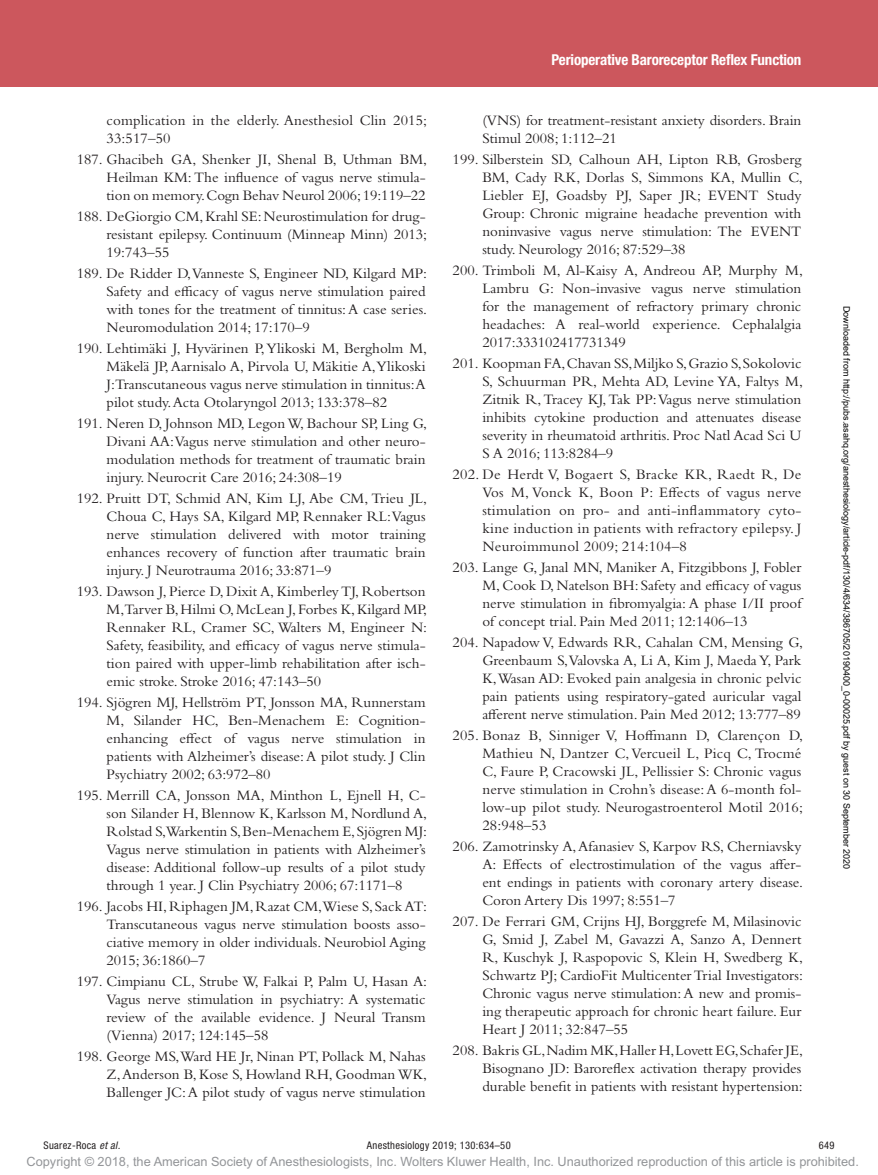
<style>
.page{position:relative;width:878px;height:1175px;background:#fff}
.page>*{position:absolute;margin:0;border:0;box-sizing:border-box;transform-origin:0 0}
.t1{font:15px/18px "Bembo Std";color:#231f20;text-align:justify}
.t2{font:700 condensed 15px "Helvetica Neue LT Std";letter-spacing:-.01em;color:#fff}
.t3{font:12.75px "Arial MT Std";color:#939598}
.t4{font:condensed 10.5px "Helvetica Neue LT Std";letter-spacing:.03em;color:#231f20}
.t5{font:9px "Arial";color:#000}
.s1{font-style:italic}
</style>
<div class="page">
<div style="left:0;top:0;width:878px;height:86px;background:#cc575d"></div>
<p class="t1" style="left:107px;top:111px;width:322px">complication in the elderly. Anesthesiol Clin 2015;<br>33:517–50</p>
<p class="t1" style="left:107px;top:150px;width:322px;text-indent:-30px">187. Ghacibeh GA, Shenker JI, Shenal B, Uthman BM, Heilman KM: The influence of vagus nerve stimula&shy;tion on memory. Cogn Behav Neurol 2006; 19:119–22</p>
<p class="t1" style="left:107px;top:207px;width:322px;text-indent:-30px">188. DeGiorgio CM, Krahl SE: Neurostimulation for drug&shy;resistant epilepsy. Continuum (Minneap Minn) 2013; 19:743–55</p>
<p class="t1" style="left:107px;top:264px;width:322px;text-indent:-30px">189. De Ridder D, Vanneste S, Engineer ND, Kilgard MP:<br>Safety and efficacy of vagus nerve stimulation paired with tones for the treatment of tinnitus: A case series.<br>Neuromodulation 2014; 17:170–9</p>
<p class="t1" style="left:107px;top:339px;width:322px;text-indent:-30px">190. Lehtimäki J, Hyvärinen P, Ylikoski M, Bergholm M, Mäkelä JP, Aarnisalo A, Pirvola U, Mäkitie A,Ylikoski J:Transcutaneous vagus nerve stimulation in tinnitus:A pilot study. Acta Otolaryngol 2013; 133:378–82</p>
<p class="t1" style="left:107px;top:414px;width:322px;text-indent:-30px">191. Neren D, Johnson MD, Legon W, Bachour SP, Ling G, Divani AA:Vagus nerve stimulation and other neuro&shy;modulation methods for treatment of traumatic brain injury. Neurocrit Care 2016; 24:308–19</p>
<p class="t1" style="left:107px;top:489px;width:322px;text-indent:-30px">192. Pruitt DT, Schmid AN, Kim LJ, Abe CM, Trieu JL, Choua C, Hays SA, Kilgard MP, Rennaker RL:Vagus nerve stimulation delivered with motor training enhances recovery of function after traumatic brain injury. J Neurotrauma 2016; 33:871–9</p>
<p class="t1" style="left:107px;top:582px;width:322px;text-indent:-30px">193. Dawson J, Pierce D, Dixit A, Kimberley TJ, Robertson M,Tarver B, Hilmi O, McLean J, Forbes K, Kilgard MP, Rennaker RL, Cramer SC, Walters M, Engineer N:<br>Safety, feasibility, and efficacy of vagus nerve stimula&shy;tion paired with upper-limb rehabilitation after isch&shy;emic stroke. Stroke 2016; 47:143–50</p>
<p class="t1" style="left:107px;top:693px;width:320px;text-indent:-30px">194. Sjögren MJ, Hellström PT, Jonsson MA, Runnerstam M, Silander HC, Ben-Menachem E: Cognition&shy;enhancing effect of vagus nerve stimulation in patients with Alzheimer’s disease: A pilot study. J Clin Psychiatry 2002; 63:972–80</p>
<p class="t1" style="left:107px;top:786px;width:322px;text-indent:-30px">195. Merrill CA, Jonsson MA, Minthon L, Ejnell H, C&shy;son Silander H, Blennow K, Karlsson M, Nordlund A, Rolstad S,Warkentin S, Ben-Menachem E, Sjögren MJ:<br>Vagus nerve stimulation in patients with Alzheimer’s disease: Additional follow-up results of a pilot study through 1 year. J Clin Psychiatry 2006; 67:1171–8</p>
<p class="t1" style="left:107px;top:897px;width:322px;text-indent:-30px">196. Jacobs HI, Riphagen JM, Razat CM,Wiese S, Sack AT:<br>Transcutaneous vagus nerve stimulation boosts asso&shy;ciative memory in older individuals. Neurobiol Aging 2015; 36:1860–7</p>
<p class="t1" style="left:107px;top:972px;width:322px;text-indent:-30px">197. Cimpianu CL, Strube W, Falkai P, Palm U, Hasan A:<br>Vagus nerve stimulation in psychiatry: A systematic review of the available evidence. J Neural Transm (Vienna) 2017; 124:145–58</p>
<p class="t1" style="left:107px;top:1047px;width:322px;text-indent:-30px">198. George MS,Ward HE Jr, Ninan PT, Pollack M, Nahas Z, Anderson B, Kose S, Howland RH, Goodman WK, Ballenger JC: A pilot study of vagus nerve stimulation</p>
<p class="t2" style="left:551px;top:51px;width:251px">Perioperative Baroreceptor Reflex Function</p>
<p class="t1" style="left:482px;top:111px;width:320px">(VNS) for treatment-resistant anxiety disorders. Brain<br>Stimul 2008; 1:112–21</p>
<p class="t1" style="left:482px;top:150px;width:322px;text-indent:-30px">199. Silberstein SD, Calhoun AH, Lipton RB, Grosberg BM, Cady RK, Dorlas S, Simmons KA, Mullin C, Liebler EJ, Goadsby PJ, Saper JR; EVENT Study Group: Chronic migraine headache prevention with noninvasive vagus nerve stimulation: The EVENT study. Neurology 2016; 87:529–38</p>
<p class="t1" style="left:482px;top:261px;width:322px;text-indent:-30px">200. Trimboli M, Al-Kaisy A, Andreou AP, Murphy M, Lambru G: Non-invasive vagus nerve stimulation for the management of refractory primary chronic headaches: A real-world experience. Cephalalgia 2017:333102417731349</p>
<p class="t1" style="left:482px;top:354px;width:322px;text-indent:-30px">201. Koopman FA, Chavan SS, Miljko S, Grazio S, Sokolovic S, Schuurman PR, Mehta AD, Levine YA, Faltys M, Zitnik R, Tracey KJ, Tak PP: Vagus nerve stimulation inhibits cytokine production and attenuates disease severity in rheumatoid arthritis. Proc Natl Acad Sci U S A 2016; 113:8284–9</p>
<p class="t1" style="left:482px;top:465px;width:320px;text-indent:-30px">202. De Herdt V, Bogaert S, Bracke KR, Raedt R, De Vos M, Vonck K, Boon P: Effects of vagus nerve stimulation on pro- and anti-inflammatory cyto&shy;kine induction in patients with refractory epilepsy. J Neuroimmunol 2009; 214:104–8</p>
<p class="t1" style="left:482px;top:558px;width:320px;text-indent:-30px">203. Lange G, Janal MN, Maniker A, Fitzgibbons J, Fobler M, Cook D, Natelson BH: Safety and efficacy of vagus nerve stimulation in fibromyalgia: A phase I/II proof of concept trial. Pain Med 2011; 12:1406–13</p>
<p class="t1" style="left:482px;top:633px;width:322px;text-indent:-30px">204. Napadow V, Edwards RR, Cahalan CM, Mensing G, Greenbaum S, Valovska A, Li A, Kim J, Maeda Y, Park K, Wasan AD: Evoked pain analgesia in chronic pelvic pain patients using respiratory-gated auricular vagal afferent nerve stimulation. Pain Med 2012; 13:777–89</p>
<p class="t1" style="left:482px;top:726px;width:322px;text-indent:-30px">205. Bonaz B, Sinniger V, Hoffmann D, Clarençon D, Mathieu N, Dantzer C, Vercueil L, Picq C, Trocmé C, Faure P, Cracowski JL, Pellissier S: Chronic vagus nerve stimulation in Crohn’s disease: A 6-month fol&shy;low-up pilot study. Neurogastroenterol Motil 2016; 28:948–53</p>
<p class="t1" style="left:482px;top:837px;width:322px;text-indent:-30px">206. Zamotrinsky A, Afanasiev S, Karpov RS, Cherniavsky A: Effects of electrostimulation of the vagus affer&shy;ent endings in patients with coronary artery disease.<br>Coron Artery Dis 1997; 8:551–7</p>
<p class="t1" style="left:482px;top:912px;width:322px;text-indent:-30px">207. De Ferrari GM, Crijns HJ, Borggrefe M, Milasinovic G, Smid J, Zabel M, Gavazzi A, Sanzo A, Dennert R, Kuschyk J, Raspopovic S, Klein H, Swedberg K, Schwartz PJ; CardioFit Multicenter Trial Investigators:<br>Chronic vagus nerve stimulation: A new and promis&shy;ing therapeutic approach for chronic heart failure. Eur Heart J 2011; 32:847–55</p>
<p class="t1" style="left:482px;top:1041px;width:322px;text-indent:-30px">208. Bakris GL, Nadim MK, Haller H, Lovett EG, Schafer JE, Bisognano JD: Baroreflex activation therapy provides durable benefit in patients with resistant hypertension:</p>
<p class="t5" style="left:850px;top:306px;width:565px;rotate:90deg">Downloaded from http://pubs.asahq.org/anesthesiology/article-pdf/130/4/634/386705/20190400_0-00025.pdf by guest on 30 September 2020</p>
<p class="t4" style="left:44px;top:1139px;width:78px">Suarez-Roca <span class="s1">et al.</span></p>
<p class="t4" style="left:367px;top:1139px;width:145px">Anesthesiology 2019; 130:634–50</p>
<p class="t4" style="left:818px;top:1139px;width:17px">649</p>
<p class="t3" style="left:27px;top:1154px;width:833px">Copyright © 2018, the American Society of Anesthesiologists, Inc. Wolters Kluwer Health, Inc. Unauthorized reproduction of this article is prohibited.</p>
</div>
